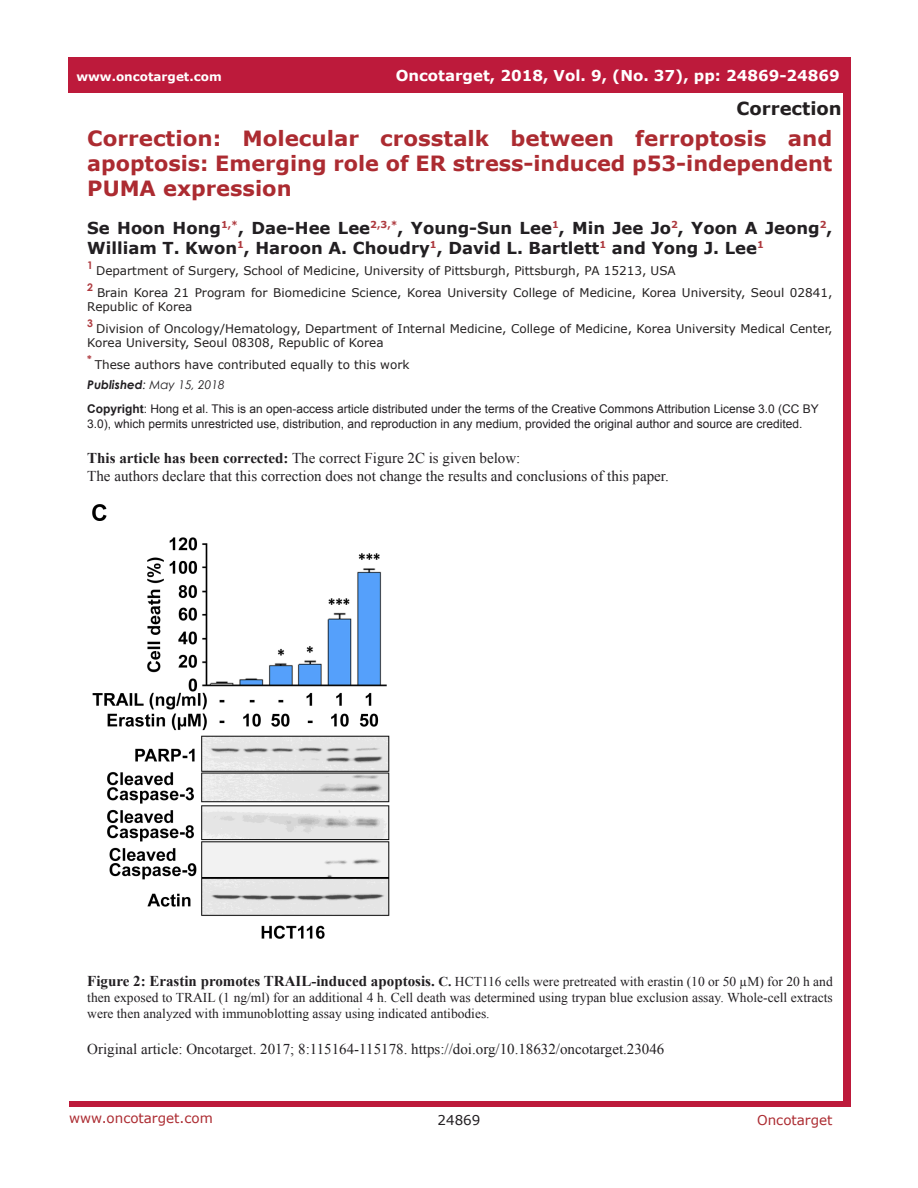
<style>
.page{position:relative;width:918px;height:1188px;background:#fff}
.page>*{position:absolute;margin:0;border:0;box-sizing:border-box;transform-origin:0 0}
.t1{font:700 21px/25.2px "Verdana";color:#ac2b31;text-align:justify}
.t2{font:700 18px "Verdana";color:#231f20}
.Authors{font:700 16.5px/19.8px "Verdana";color:#221f22}
.BodyText{font:15px "Times New Roman";color:#221f22}
.t3{font:700 15px "Verdana";color:#fff}
.FigureText{font:13.5px/16.2px "Times New Roman";color:#221f22;text-align:justify}
.t4{font:13.5px "Verdana";color:#ac2b31}
.t5{font:13.5px "Verdana";color:#221f22}
.Location{font:12px/14.4px "Verdana";color:#221f1f}
.Copy_Left{font:12px/14.4px "Arial";color:#221f22}
.Date{font:italic 12px "Century Gothic";color:#221f22}
.t6{font:700 12px "Verdana";color:#fff}
.Location-2{font:700 10.5px "Century Gothic";color:#ae3a3f}
.s1{font-weight:700}
.s2{font-weight:700;font-size:15px}
</style>
<div class="page">
<div style="left:69px;top:57px;width:781px;height:36px;background:#bd1a3b"></div>
<img style="left:92px;top:504px;width:298px;height:435px">
<p class="t6" style="left:76px;top:68px;width:147px">www.oncotarget.com</p>
<p class="t3" style="left:396px;top:65px;width:446px">Oncotarget, 2018, Vol. 9, (No. 37), pp: 24869-24869</p>
<p class="t2" style="left:736px;top:96px;width:107px">Correction</p>
<p class="t1" style="left:87px;top:125px;width:747px">Correction: Molecular crosstalk between ferroptosis and apoptosis: Emerging role of ER stress-induced p53-independent PUMA expression</p>
<p class="Authors" style="left:87px;top:218px;width:747px">Se Hoon Hong<sup>1,*</sup>, Dae-Hee Lee<sup>2,3,*</sup>, Young-Sun Lee<sup>1</sup>, Min Jee Jo<sup>2</sup>, Yoon A Jeong<sup>2</sup>,<br>William T. Kwon<sup>1</sup>, Haroon A. Choudry<sup>1</sup>, David L. Bartlett<sup>1</sup> and Yong J. Lee<sup>1</sup></p>
<p class="Location-2" style="left:87px;top:257px;width:7px">1</p>
<p class="Location" style="left:96px;top:263px;width:581px">Department of Surgery, School of Medicine, University of Pittsburgh, Pittsburgh, PA 15213, USA</p>
<p class="Location-2" style="left:87px;top:279px;width:7px">2</p>
<p class="Location" style="left:87px;top:285px;width:747px;text-indent:10px">Brain Korea 21 Program for Biomedicine Science, Korea University College of Medicine, Korea University, Seoul 02841,<br>Republic of Korea</p>
<p class="Location-2" style="left:87px;top:315px;width:7px">3</p>
<p class="Location" style="left:87px;top:321px;width:747px;text-indent:9px">Division of Oncology/Hematology, Department of Internal Medicine, College of Medicine, Korea University Medical Center,<br>Korea University, Seoul 08308, Republic of Korea</p>
<p class="Location-2" style="left:87px;top:351px;width:6px">*</p>
<p class="Location" style="left:95px;top:357px;width:316px">These authors have contributed equally to this work</p>
<p class="Date" style="left:87px;top:376px;width:139px"><span class="s1">Published</span>: May 15, 2018</p>
<p class="Copy_Left" style="left:87px;top:402px;width:733px"><span class="s1">Copyright</span>: Hong et al. This is an open-access article distributed under the terms of the Creative Commons Attribution License 3.0 (CC BY<br>3.0), which permits unrestricted use, distribution, and reproduction in any medium, provided the original author and source are credited.</p>
<p class="BodyText" style="left:87px;top:447px;width:435px"><span class="s1">This article has been corrected:</span> The correct Figure 2C is given below:</p>
<p class="BodyText" style="left:87px;top:465px;width:583px">The authors declare that this correction does not change the results and conclusions of this paper.</p>
<p class="FigureText" style="left:87px;top:973px;width:747px"><span class="s2">Figure 2: Erastin promotes TRAIL-induced apoptosis.</span> <span class="s1">C.</span> HCT116 cells were pretreated with erastin (10 or 50 µM) for 20 h and then exposed to TRAIL (1 ng/ml) for an additional 4 h. Cell death was determined using trypan blue exclusion assay. Whole-cell extracts were then analyzed with immunoblotting assay using indicated antibodies.</p>
<p class="BodyText" style="left:87px;top:1039px;width:579px">Original article: Oncotarget. 2017; 8:115164-115178. https://doi.org/10.18632/oncotarget.23046</p>
<p class="t4" style="left:69px;top:1109px;width:145px">www.oncotarget.com</p>
<p class="t5" style="left:438px;top:1111px;width:44px">24869</p>
<p class="t4" style="left:757px;top:1111px;width:77px">Oncotarget</p>
</div>
